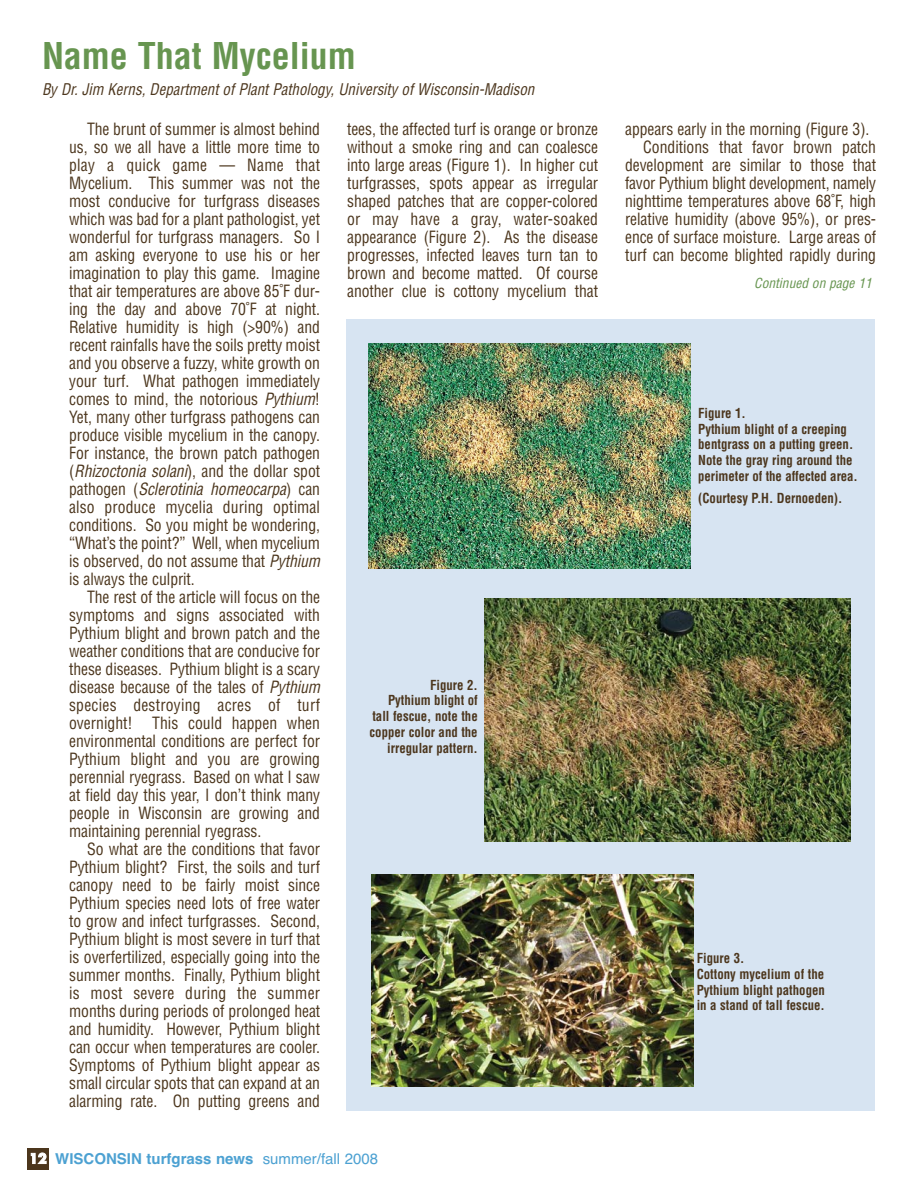
<style>
.page{position:relative;width:918px;height:1188px;background:#fff}
.page>*{position:absolute;margin:0;border:0;box-sizing:border-box;transform-origin:0 0}
.t1{font:700 condensed 36px "Helvetica";color:#679550}
.t2{font:condensed 16.5px/18px "Helvetica";letter-spacing:-.005em;color:#4c361d;text-align:justify;scale:.95 1}
.t3{font:condensed 16.5px "Helvetica";letter-spacing:.015em;color:#4c361d;scale:.95 1}
.t4{font:italic condensed 16.5px "Helvetica";color:#4c361d;scale:.95 1}
.t5{font:italic condensed 15.75px "Helvetica";color:#4c361d;scale:.95 1}
.t6{font:700 15px "Helvetica";color:#4ca1d2}
.t7{font:700 condensed 13.5px/15.8px "Helvetica";color:#4c361d;scale:.95 1}
.t8{font:italic condensed 13.5px "Helvetica";color:#679550}
.s1{font-style:italic}
.s2{font-style:normal}
.s3{font-family:"Futura";font-size:13.5px;color:#fff}
.s4{font-weight:400}
</style>
<div class="page">
<div style="left:27px;top:1148px;width:22px;height:22px;background:#4c361d"></div>
<div style="left:346px;top:319px;width:529px;height:792px;background:#d7e4f2"></div>
<img style="left:368px;top:343px;width:322px;height:226px">
<img style="left:484px;top:598px;width:366px;height:244px">
<img style="left:371px;top:874px;width:322px;height:213px">
<p class="t1" style="left:42px;top:42px;width:315px">Name That Mycelium</p>
<p class="t5" style="left:42px;top:83px;width:523px">By Dr. Jim Kerns, Department of Plant Pathology, University of Wisconsin-Madison</p>
<p class="t2" style="left:87px;top:121px;width:247px">The brunt of summer is almost behind</p>
<p class="t2" style="left:69px;top:139px;width:266px">us, so we all have a little more time to</p>
<p class="t3" style="left:69px;top:158px;width:266px">play a quick game — Name that</p>
<p class="t2" style="left:69px;top:175px;width:266px">Mycelium. This summer was not the</p>
<p class="t2" style="left:69px;top:193px;width:266px">most conducive for turfgrass diseases</p>
<p class="t2" style="left:69px;top:211px;width:266px">which was bad for a plant pathologist, yet</p>
<p class="t2" style="left:69px;top:229px;width:266px">wonderful for turfgrass managers. So I</p>
<p class="t2" style="left:69px;top:247px;width:266px">am asking everyone to use his or her</p>
<p class="t2" style="left:69px;top:265px;width:266px">imagination to play this game. Imagine</p>
<p class="t2" style="left:69px;top:283px;width:266px">that air temperatures are above 85˚F dur-</p>
<p class="t2" style="left:69px;top:301px;width:266px">ing the day and above 70˚F at night.</p>
<p class="t2" style="left:69px;top:319px;width:266px">Relative humidity is high (&gt;90%) and</p>
<p class="t2" style="left:69px;top:337px;width:266px">recent rainfalls have the soils pretty moist</p>
<p class="t2" style="left:69px;top:355px;width:266px">and you observe a fuzzy, white growth on</p>
<p class="t2" style="left:69px;top:373px;width:266px">your turf. What pathogen immediately</p>
<p class="t2" style="left:69px;top:391px;width:266px">comes to mind, the notorious <span class="s1">Pythium</span>!</p>
<p class="t2" style="left:69px;top:409px;width:266px">Yet, many other turfgrass pathogens can</p>
<p class="t2" style="left:69px;top:427px;width:266px">produce visible mycelium in the canopy.</p>
<p class="t2" style="left:69px;top:445px;width:266px">For instance, the brown patch pathogen</p>
<p class="t2" style="left:69px;top:463px;width:266px">( <span class="s1">Rhizoctonia solani</span>) , a n d t h e d o l l a r s p o t</p>
<p class="t4" style="left:69px;top:482px;width:266px"><span class="s2">p a t h o g e n (</span> Sclerotinia homeocarpa<span class="s2">) c a n</span></p>
<p class="t2" style="left:69px;top:499px;width:266px">also produce mycelia during optimal</p>
<p class="t2" style="left:69px;top:517px;width:266px">conditions. So you might be wondering,</p>
<p class="t2" style="left:69px;top:535px;width:266px">“What’s the point?” Well, when mycelium</p>
<p class="t2" style="left:69px;top:553px;width:269px">is observed, do not assume that <span class="s1">Pythium</span></p>
<p class="t2" style="left:69px;top:571px;width:134px">is always the culprit.</p>
<p class="t2" style="left:87px;top:589px;width:247px">The rest of the article will focus on the</p>
<p class="t2" style="left:69px;top:607px;width:266px">symptoms and signs associated with</p>
<p class="t2" style="left:69px;top:625px;width:266px">Pythium blight and brown patch and the</p>
<p class="t2" style="left:69px;top:643px;width:266px">weather conditions that are conducive for</p>
<p class="t2" style="left:69px;top:661px;width:266px">these diseases. Pythium blight is a scary</p>
<p class="t2" style="left:69px;top:679px;width:269px">disease because of the tales of <span class="s1">Pythium</span></p>
<p class="t3" style="left:69px;top:698px;width:266px">species destroying acres of turf</p>
<p class="t2" style="left:69px;top:715px;width:266px">overnight! This could happen when</p>
<p class="t2" style="left:69px;top:733px;width:266px">environmental conditions are perfect for</p>
<p class="t2" style="left:69px;top:751px;width:266px">Pythium blight and you are growing</p>
<p class="t2" style="left:69px;top:769px;width:266px">perennial ryegrass. Based on what I saw</p>
<p class="t2" style="left:69px;top:787px;width:266px">at field day this year, I don’t think many</p>
<p class="t2" style="left:69px;top:805px;width:266px">people in Wisconsin are growing and</p>
<p class="t2" style="left:69px;top:823px;width:204px">maintaining perennial ryegrass.</p>
<p class="t2" style="left:87px;top:841px;width:247px">So what are the conditions that favor</p>
<p class="t2" style="left:69px;top:859px;width:266px">Pythium blight? First, the soils and turf</p>
<p class="t2" style="left:69px;top:877px;width:266px">canopy need to be fairly moist since</p>
<p class="t2" style="left:69px;top:895px;width:266px">Pythium species need lots of free water</p>
<p class="t2" style="left:69px;top:913px;width:266px">to grow and infect turfgrasses. Second,</p>
<p class="t2" style="left:69px;top:931px;width:266px">Pythium blight is most severe in turf that</p>
<p class="t2" style="left:69px;top:949px;width:266px">is overfertilized, especially going into the</p>
<p class="t2" style="left:69px;top:967px;width:266px">summer months. Finally, Pythium blight</p>
<p class="t3" style="left:69px;top:986px;width:266px">is most severe during the summer</p>
<p class="t2" style="left:69px;top:1003px;width:266px">months during periods of prolonged heat</p>
<p class="t2" style="left:69px;top:1021px;width:266px">and humidity. However, Pythium blight</p>
<p class="t2" style="left:69px;top:1039px;width:266px">can occur when temperatures are cooler.</p>
<p class="t2" style="left:69px;top:1057px;width:266px">Symptoms of Pythium blight appear as</p>
<p class="t2" style="left:69px;top:1075px;width:266px">small circular spots that can expand at an</p>
<p class="t2" style="left:69px;top:1093px;width:266px">alarming rate. On putting greens and</p>
<p class="t2" style="left:347px;top:121px;width:266px">tees, the affected turf is orange or bronze without a smoke ring and can coalesce into large areas (Figure 1). In higher cut turfgrasses, spots appear as irregular shaped patches that are copper-colored or may have a gray, water-soaked appearance (Figure 2). As the disease progresses, infected leaves turn tan to brown and become matted. Of course another clue is cottony mycelium that</p>
<p class="t2" style="left:625px;top:121px;width:259px">appears early in the morning (Figure 3).</p>
<p class="t2" style="left:643px;top:139px;width:247px">Conditions that favor brown patch</p>
<p class="t2" style="left:625px;top:157px;width:266px">development are similar to those that</p>
<p class="t2" style="left:625px;top:175px;width:266px">favor Pythium blight development, namely</p>
<p class="t2" style="left:625px;top:193px;width:266px">nighttime temperatures above 68˚F, high</p>
<p class="t2" style="left:625px;top:211px;width:266px">relative humidity (above 95%), or pres-</p>
<p class="t2" style="left:625px;top:229px;width:266px">ence of surface moisture. Large areas of</p>
<p class="t2" style="left:625px;top:247px;width:266px">turf can become blighted rapidly during</p>
<p class="t8" style="left:754px;top:278px;width:122px">Continued on page 11</p>
<p class="t7" style="left:698px;top:406px;width:170px">Figure 1.<br>Pythium blight of a creeping bentgrass on a putting green.<br>Note the gray ring around the perimeter of the affected area.</p>
<p class="t7" style="left:698px;top:491px;width:153px">(Courtesy P.H. Dernoeden).</p>
<p class="t7" style="left:370px;top:678px;width:115px;text-align:right">Figure 2.<br>Pythium blight of tall fescue, note the copper color and the irregular pattern.</p>
<p class="t7" style="left:697px;top:952px;width:136px">Figure 3.<br>Cottony mycelium of the<br>Pythium blight pathogen in a stand of tall fescue.</p>
<p class="t6" style="left:29px;top:1154px;width:351px"><span class="s3">12</span> WISCONSIN turfgrass news <span class="s4">summer/fall 2008</span></p>
</div>
